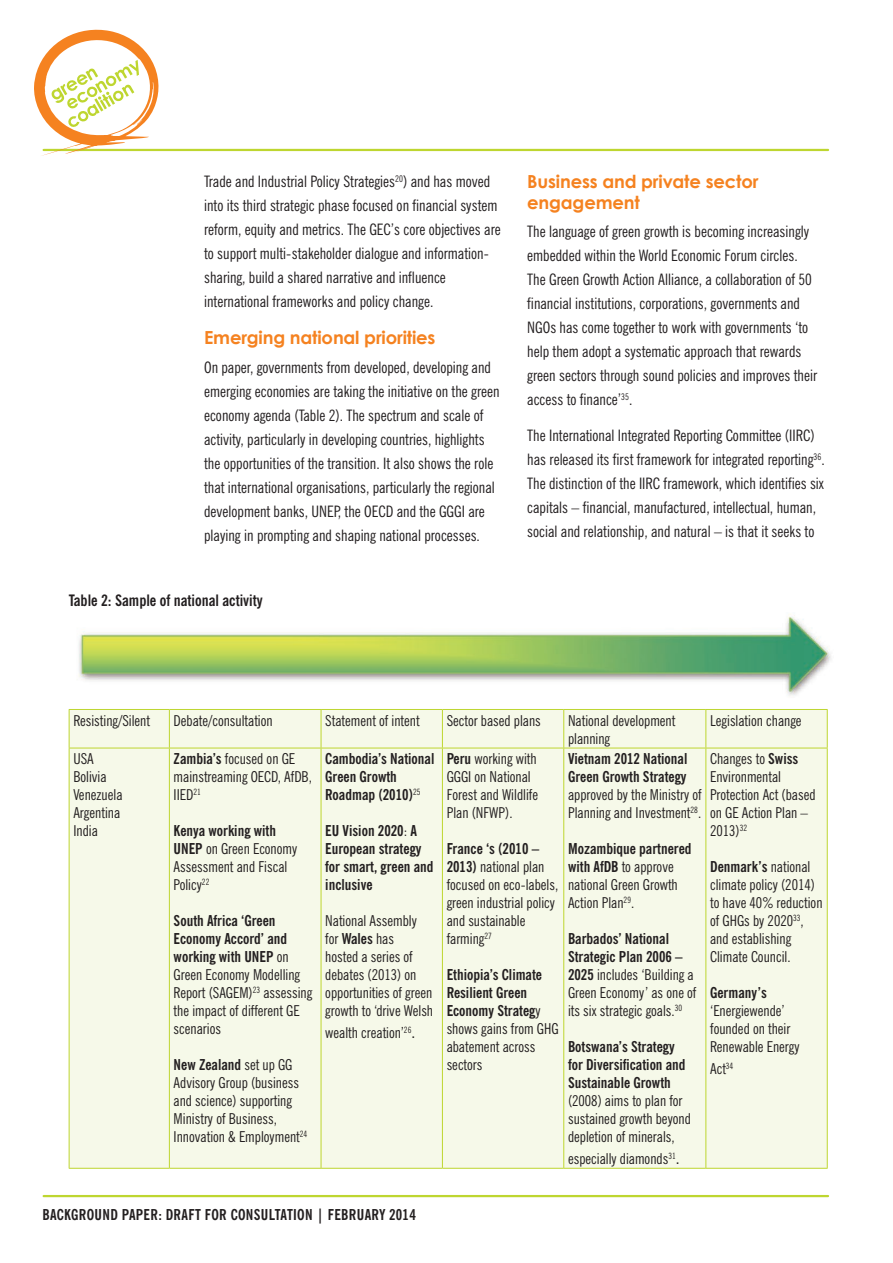
<style>
.page{position:relative;width:893px;height:1263px;background:#fff}
.page>*{position:absolute;margin:0;border:0;box-sizing:border-box;transform-origin:0 0}
.t1{font:700 18px/21px "Century Gothic";letter-spacing:-.01em;color:#f58220}
.t2{font:condensed 15.75px/24px "News Gothic BT";color:#231f20}
.t3{font:700 condensed 15.75px "News Gothic BT";color:#231f20}
.t4{font:condensed 15px/18px "News Gothic BT";color:#231f20}
.t5{font:700 condensed 15px/18px "News Gothic BT";color:#231f20}
.t6{font:700 condensed 15px "News Gothic BT";letter-spacing:.02em;color:#231f20}
.s1{font-weight:700}
.s2{font-weight:400}
.s3{font-size:18px}
</style>
<div class="page">
<hr style="left:44px;top:1195px;width:784px;height:2px;background:#bed630">
<hr style="left:44px;top:149px;width:784px;height:2px;background:#bed630">
<div style="left:70px;top:710px;width:757px;height:458px;background:#f6f9e9"></div>
<hr style="left:69px;top:709px;width:100px;height:1px;background:#bed630">
<hr style="left:169px;top:709px;width:152px;height:1px;background:#bed630">
<hr style="left:169px;top:710px;width:1px;height:38px;background:#bed630">
<hr style="left:321px;top:709px;width:121px;height:1px;background:#bed630">
<hr style="left:321px;top:710px;width:1px;height:38px;background:#bed630">
<hr style="left:442px;top:709px;width:122px;height:1px;background:#bed630">
<hr style="left:442px;top:710px;width:1px;height:38px;background:#bed630">
<hr style="left:564px;top:709px;width:142px;height:1px;background:#bed630">
<hr style="left:563px;top:710px;width:1px;height:38px;background:#bed630">
<hr style="left:706px;top:709px;width:122px;height:1px;background:#bed630">
<hr style="left:705px;top:710px;width:1px;height:38px;background:#bed630">
<hr style="left:69px;top:748px;width:100px;height:1px;background:#bed630">
<hr style="left:169px;top:748px;width:152px;height:1px;background:#bed630">
<hr style="left:169px;top:748px;width:1px;height:420px;background:#bed630">
<hr style="left:321px;top:748px;width:121px;height:1px;background:#bed630">
<hr style="left:321px;top:748px;width:1px;height:420px;background:#bed630">
<hr style="left:442px;top:748px;width:122px;height:1px;background:#bed630">
<hr style="left:442px;top:748px;width:1px;height:420px;background:#bed630">
<hr style="left:564px;top:748px;width:142px;height:1px;background:#bed630">
<hr style="left:563px;top:748px;width:1px;height:420px;background:#bed630">
<hr style="left:706px;top:748px;width:122px;height:1px;background:#bed630">
<hr style="left:705px;top:748px;width:1px;height:420px;background:#bed630">
<hr style="left:69px;top:710px;width:1px;height:38px;background:#bed630">
<hr style="left:827px;top:710px;width:1px;height:38px;background:#bed630">
<hr style="left:69px;top:748px;width:1px;height:420px;background:#bed630">
<hr style="left:827px;top:748px;width:1px;height:420px;background:#bed630">
<hr style="left:69px;top:1168px;width:100px;height:1px;background:#bed630">
<hr style="left:169px;top:1168px;width:152px;height:1px;background:#bed630">
<hr style="left:321px;top:1168px;width:121px;height:1px;background:#bed630">
<hr style="left:442px;top:1168px;width:122px;height:1px;background:#bed630">
<hr style="left:564px;top:1168px;width:142px;height:1px;background:#bed630">
<hr style="left:706px;top:1168px;width:122px;height:1px;background:#bed630">
<img style="left:79px;top:614px;width:752px;height:82px">
<svg style="left:34px;top:30px;width:124px;height:126px"></svg>
<p class="t2" style="left:204px;top:169px;width:298px">Trade and Industrial Policy Strategies<sup>20</sup>) and has moved into its third strategic phase focused on financial system reform, equity and metrics. The GEC’s core objectives are to support multi-stakeholder dialogue and information&shy;sharing, build a shared narrative and influence international frameworks and policy change.</p>
<p class="t1" style="left:204px;top:326px;width:233px">Emerging national priorities</p>
<p class="t2" style="left:204px;top:355px;width:297px">On paper, governments from developed, developing and emerging economies are taking the initiative on the green economy agenda (Table 2). The spectrum and scale of activity, particularly in developing countries, highlights the opportunities of the transition. It also shows the role that international organisations, particularly the regional development banks, UNEP, the OECD and the GGGI are playing in prompting and shaping national processes.</p>
<p class="t3" style="left:69px;top:590px;width:196px">Table 2: Sample of national activity</p>
<p class="t1" style="left:527px;top:170px;width:233px">Business and private sector engagement</p>
<p class="t2" style="left:527px;top:219px;width:291px">The language of green growth is becoming increasingly embedded within the World Economic Forum circles.<br>The Green Growth Action Alliance, a collaboration of 50 financial institutions, corporations, governments and NGOs has come together to work with governments ‘to help them adopt a systematic approach that rewards green sectors through sound policies and improves their access to finance’<sup>35</sup>.</p>
<p class="t2" style="left:527px;top:423px;width:299px">The International Integrated Reporting Committee (IIRC) has released its first framework for integrated reporting<sup>36</sup>.<br>The distinction of the IIRC framework, which identifies six capitals – financial, manufactured, intellectual, human, social and relationship, and natural – is that it seeks to</p>
<p class="t4" style="left:73px;top:711px;width:78px">Resisting/Silent</p>
<p class="t4" style="left:174px;top:711px;width:101px">Debate/consultation</p>
<p class="t4" style="left:325px;top:711px;width:96px">Statement of intent</p>
<p class="t4" style="left:447px;top:711px;width:96px">Sector based plans</p>
<p class="t4" style="left:568px;top:711px;width:109px">National development planning</p>
<p class="t4" style="left:710px;top:711px;width:93px">Legislation change</p>
<p class="t4" style="left:73px;top:750px;width:51px">USA<br>Bolivia<br>Venezuela<br>Argentina<br>India</p>
<p class="t4" style="left:174px;top:750px;width:140px"><span class="s1">Zambia’s</span> focused on GE mainstreaming OECD, AfDB,<br>IIED<sup>21</sup></p>
<p class="t5" style="left:325px;top:750px;width:111px">Cambodia’s National<br>Green Growth<br>Roadmap (2010)<sup>25</sup></p>
<p class="t5" style="left:325px;top:822px;width:110px">EU Vision 2020<span class="s2">:</span> A<br>European strategy for smart, green and inclusive</p>
<p class="t4" style="left:325px;top:912px;width:109px">National Assembly for <span class="s1">Wales</span> has<br>hosted a series of debates (2013) on opportunities of green growth to ‘drive Welsh</p>
<p class="t4" style="left:325px;top:1023px;width:91px">wealth creation’<sup>26</sup><span class="s3">.</span></p>
<p class="t4" style="left:710px;top:750px;width:107px">Changes to <span class="s1">Swiss<br></span>Environmental<br>Protection Act (based on GE Action Plan –<br>2013)<sup>32</sup></p>
<p class="t4" style="left:710px;top:858px;width:114px"><span class="s1">Denmark’s</span> national climate policy (2014) to have 40% reduction of GHGs by 2020<sup>33</sup>, and establishing<br>Climate Council.</p>
<p class="t5" style="left:710px;top:984px;width:58px">Germany’s</p>
<p class="t4" style="left:710px;top:1002px;width:91px">‘Energiewende’ founded on their<br>Renewable Energy</p>
<p class="t4" style="left:710px;top:1059px;width:25px">Act<sup>34</sup></p>
<p class="t5" style="left:568px;top:750px;width:121px">Vietnam 2012 National<br>Green Growth Strategy</p>
<p class="t4" style="left:568px;top:786px;width:135px">approved by the Ministry of<br>Planning and Investment<sup>28</sup>.</p>
<p class="t4" style="left:568px;top:840px;width:125px"><span class="s1">Mozambique partnered with AfDB</span> to approve national Green Growth<br>Action Plan<sup>29</sup>.</p>
<p class="t4" style="left:568px;top:930px;width:130px"><span class="s1">Barbados’ National<br>Strategic Plan 2006 –<br>2025</span> includes ‘Building a<br>Green Economy’ as one of its six strategic goals.<sup>30</sup></p>
<p class="t5" style="left:568px;top:1038px;width:119px">Botswana’s Strategy for Diversification and<br>Sustainable Growth</p>
<p class="t4" style="left:568px;top:1092px;width:124px">(2008) aims to plan for sustained growth beyond depletion of minerals,</p>
<p class="t4" style="left:568px;top:1149px;width:113px">especially diamonds<sup>31</sup><span class="s3">.</span></p>
<p class="t4" style="left:447px;top:750px;width:93px"><span class="s1">Peru</span> working with<br>GGGI on National<br>Forest and Wildlife<br>Plan (NFWP).</p>
<p class="t4" style="left:447px;top:840px;width:113px"><span class="s1">France ‘s (2010 –<br>2013)</span> national plan focused on eco-labels, green industrial policy and sustainable farming<sup>27</sup></p>
<p class="t5" style="left:447px;top:966px;width:113px">Ethiopia’s Climate<br>Resilient Green<br>Economy Strateg<span class="s2">y shows gains from GHG abatement across sectors</span></p>
<p class="t4" style="left:174px;top:822px;width:125px"><span class="s1">Kenya working with<br>UNEP</span> on Green Economy<br>Assessment and Fiscal<br>Policy<sup>22</sup></p>
<p class="t4" style="left:174px;top:912px;width:140px"><span class="s1">South Africa ‘Green<br>Economy Accord’ and working with UNEP</span> on<br>Green Economy Modelling<br>Report (SAGEM)<sup>23</sup> assessing the impact of different GE scenarios</p>
<p class="t4" style="left:174px;top:1056px;width:135px"><span class="s1">New Zealand</span> set up GG<br>Advisory Group (business and science) supporting<br>Ministry of Business,<br>Innovation &amp; Employment<sup>24</sup></p>
<p class="t6" style="left:43px;top:1205px;width:375px">BACKGROUND PAPER: DRAFT FOR CONSULTATION | FEBRUARY 2014</p>
</div>
